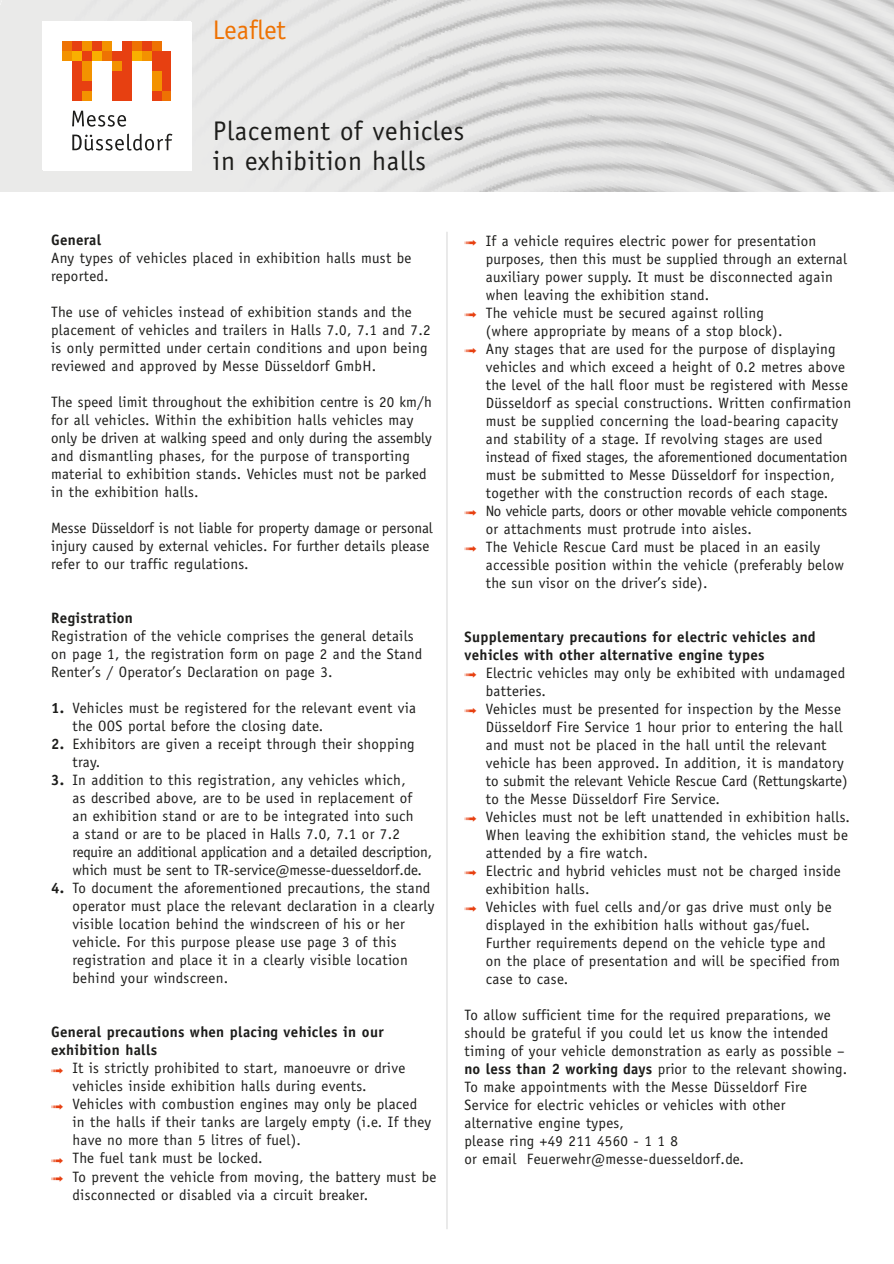
<style>
.page{position:relative;width:894px;height:1264px;background:#fff}
.page>*{position:absolute;margin:0;border:0;box-sizing:border-box;transform-origin:0 0}
.t1{font:27px/30px "Officina Sans";letter-spacing:.025em;color:#1d1d1b}
.t2{font:27px "Officina Sans";color:#ee7203}
.t3{font:15px/18px "Officina Sans";letter-spacing:.02em;color:#1d1d1b}
.t4{font:15px/18px "Officina Sans";color:#1d1d1b}
.t5{font:700 15px/18px "Officina Sans";letter-spacing:.02em;color:#1d1d1b}
.t6{font:15px/18px "Officina Sans";letter-spacing:-.015em;color:#1d1d1b}
.s1{font-weight:700}
.s2{color:#e74011}
</style>
<div class="page">
<div style="left:140px;top:0;width:161px;height:192px;background:#eaeae9"></div>
<img style="left:290px;top:0;width:603px;height:183px">
<img style="left:301px;top:35px;width:162px;height:157px">
<img style="left:452px;top:0;width:441px;height:137px">
<img style="left:463px;top:88px;width:149px;height:104px">
<img style="left:614px;top:0;width:279px;height:89px">
<img style="left:577px;top:123px;width:180px;height:69px">
<img style="left:727px;top:0;width:166px;height:25px">
<img style="left:738px;top:175px;width:155px;height:17px">
<div style="left:43px;top:22px;width:148px;height:148px;background:#fff"></div>
<svg style="left:72px;top:134px;width:100px;height:17px"></svg>
<svg style="left:72px;top:111px;width:54px;height:16px"></svg>
<div style="left:62px;top:51px;width:10px;height:10px;background:#f39200"></div>
<div style="left:72px;top:41px;width:10px;height:10px;background:#e74011"></div>
<div style="left:72px;top:51px;width:10px;height:10px;background:#f9b000"></div>
<div style="left:82px;top:41px;width:10px;height:10px;background:#f39200"></div>
<div style="left:82px;top:51px;width:10px;height:10px;background:#e74011"></div>
<div style="left:92px;top:41px;width:10px;height:10px;background:#e74011"></div>
<div style="left:92px;top:51px;width:10px;height:10px;background:#f9b000"></div>
<div style="left:102px;top:41px;width:10px;height:10px;background:#f39200"></div>
<div style="left:102px;top:51px;width:10px;height:10px;background:#ee7203"></div>
<div style="left:132px;top:41px;width:10px;height:10px;background:#ee7203"></div>
<div style="left:132px;top:51px;width:10px;height:10px;background:#f9b000"></div>
<div style="left:142px;top:41px;width:9px;height:10px;background:#e74011"></div>
<div style="left:142px;top:51px;width:9px;height:10px;background:#f39200"></div>
<div style="left:151px;top:41px;width:10px;height:10px;background:#ee7203"></div>
<div style="left:151px;top:51px;width:10px;height:20px;background:#e74011"></div>
<div style="left:161px;top:51px;width:10px;height:40px;background:#e74011"></div>
<div style="left:72px;top:61px;width:10px;height:40px;background:#e74011"></div>
<div style="left:82px;top:61px;width:10px;height:20px;background:#f39200"></div>
<div style="left:82px;top:81px;width:10px;height:10px;background:#e74011"></div>
<div style="left:82px;top:91px;width:10px;height:10px;background:#f39200"></div>
<div style="left:151px;top:71px;width:10px;height:20px;background:#f39200"></div>
<div style="left:161px;top:91px;width:10px;height:10px;background:#ee7203"></div>
<div style="left:62px;top:41px;width:10px;height:10px;background:#ee7203"></div>
<div style="left:112px;top:51px;width:10px;height:10px;background:#e74011"></div>
<div style="left:112px;top:61px;width:10px;height:10px;background:#f39200"></div>
<div style="left:112px;top:71px;width:10px;height:30px;background:#e74011"></div>
<div style="left:122px;top:41px;width:10px;height:60px;background:#e74011"></div>
<div style="left:151px;top:91px;width:10px;height:10px;background:#e74011"></div>
<hr style="left:446px;top:232px;width:1px;height:997px;background:#dadada">
<h1 class="t2" style="left:213px;top:20px;width:75px">Leaflet</h1>
<h1 class="t1" style="left:213px;top:118px;width:253px">Placement of vehicles in exhibition halls</h1>
<p class="t5" style="left:51px;top:232px;width:52px">General</p>
<p class="t3" style="left:51px;top:250px;width:362px">Any types of vehicles placed in exhibition halls must be reported.</p>
<p class="t3" style="left:51px;top:304px;width:381px">The use of vehicles instead of exhibition stands and the placement of vehicles and trailers in Halls 7.0, 7.1 and 7.2 is only permitted under certain conditions and upon being reviewed and approved by Messe Düsseldorf GmbH.</p>
<p class="t3" style="left:51px;top:394px;width:382px">The speed limit throughout the exhibition centre is 20 km/h for all vehicles. Within the exhibition halls vehicles may only be driven at walking speed and only during the assembly and dismantling phases, for the purpose of transporting material to exhibition stands. Vehicles must not be parked in the exhibition halls.</p>
<p class="t3" style="left:51px;top:520px;width:383px">Messe Düsseldorf is not liable for property damage or personal injury caused by external vehicles. For further details please refer to our traffic regulations.</p>
<p class="t5" style="left:51px;top:610px;width:83px">Registration</p>
<p class="t3" style="left:51px;top:628px;width:372px">Registration of the vehicle comprises the general details on page 1, the registration form on page 2 and the Stand<br>Renter’s / Operator’s Declaration on page 3.</p>
<p class="t3" style="left:72px;top:700px;width:345px;text-indent:-21px"><span class="s1">1.</span> Vehicles must be registered for the relevant event via the OOS portal before the closing date.</p>
<p class="t3" style="left:72px;top:736px;width:343px;text-indent:-21px"><span class="s1">2.</span> Exhibitors are given a receipt through their shopping tray.</p>
<p class="t4" style="left:72px;top:772px;width:361px;text-indent:-21px"><span class="s1">3.</span> In addition to this registration, any vehicles which,<br>as described above, are to be used in replacement of<br>an exhibition stand or are to be integrated into such<br>a stand or are to be placed in Halls 7.0, 7.1 or 7.2 require an additional application and a detailed description, which must be sent to TR-service@messe-duesseldorf.de.</p>
<p class="t3" style="left:72px;top:880px;width:363px;text-indent:-21px"><span class="s1">4.</span> To document the aforementioned precautions, the stand operator must place the relevant declaration in a clearly visible location behind the windscreen of his or her vehicle. For this purpose please use page 3 of this registration and place it in a clearly visible location behind your windscreen.</p>
<p class="t5" style="left:51px;top:1024px;width:334px">General precautions when placing vehicles in our exhibition halls</p>
<p class="t3" style="left:72px;top:1060px;width:334px;text-indent:-21px"><span class="s2">●</span> It is strictly prohibited to start, manoeuvre or drive vehicles inside exhibition halls during events.</p>
<p class="t3" style="left:72px;top:1096px;width:360px;text-indent:-21px"><span class="s2">●</span> Vehicles with combustion engines may only be placed in the halls if their tanks are largely empty (i.e. If they have no more than 5 litres of fuel).</p>
<p class="t3" style="left:51px;top:1150px;width:213px"><span class="s2">●</span> The fuel tank must be locked.</p>
<p class="t3" style="left:72px;top:1168px;width:365px;text-indent:-21px"><span class="s2">●</span> To prevent the vehicle from moving, the battery must be disconnected or disabled via a circuit breaker.</p>
<p class="t3" style="left:485px;top:233px;width:362px;text-indent:-21px"><span class="s2">●</span> If a vehicle requires electric power for presentation purposes, then this must be supplied through an external auxiliary power supply. It must be disconnected again when leaving the exhibition stand.</p>
<p class="t3" style="left:485px;top:305px;width:298px;text-indent:-21px"><span class="s2">●</span> The vehicle must be secured against rolling (where appropriate by means of a stop block).</p>
<p class="t3" style="left:485px;top:341px;width:367px;text-indent:-21px"><span class="s2">●</span> Any stages that are used for the purpose of displaying vehicles and which exceed a height of 0.2 metres above the level of the hall floor must be registered with Messe Düsseldorf as special constructions. Written confirmation must be supplied concerning the load-bearing capacity and stability of a stage. If revolving stages are used instead of fixed stages, the aforementioned documentation must be submitted to Messe Düsseldorf for inspection, together with the construction records of each stage.</p>
<p class="t6" style="left:485px;top:503px;width:363px;text-indent:-21px"><span class="s2">●</span> No vehicle parts, doors or other movable vehicle components or attachments must protrude into aisles.</p>
<p class="t3" style="left:485px;top:539px;width:359px;text-indent:-21px"><span class="s2">●</span> The Vehicle Rescue Card must be placed in an easily accessible position within the vehicle (preferably below the sun visor on the driver’s side).</p>
<p class="t5" style="left:464px;top:629px;width:352px">Supplementary precautions for electric vehicles and vehicles with other alternative engine types</p>
<p class="t3" style="left:485px;top:665px;width:361px;text-indent:-21px"><span class="s2">●</span> Electric vehicles may only be exhibited with undamaged batteries.</p>
<p class="t3" style="left:485px;top:701px;width:363px;text-indent:-21px"><span class="s2">●</span> Vehicles must be presented for inspection by the Messe Düsseldorf Fire Service 1 hour prior to entering the hall and must not be placed in the hall until the relevant vehicle has been approved. In addition, it is mandatory to submit the relevant Vehicle Rescue Card (Rettungskarte) to the Messe Düsseldorf Fire Service.</p>
<p class="t3" style="left:485px;top:809px;width:365px;text-indent:-21px"><span class="s2">●</span> Vehicles must not be left unattended in exhibition halls.<br>When leaving the exhibition stand, the vehicles must be attended by a fire watch.</p>
<p class="t3" style="left:485px;top:863px;width:356px;text-indent:-21px"><span class="s2">●</span> Electric and hybrid vehicles must not be charged inside exhibition halls.</p>
<p class="t3" style="left:485px;top:899px;width:355px;text-indent:-21px"><span class="s2">●</span> Vehicles with fuel cells and/or gas drive must only be displayed in the exhibition halls without gas/fuel.<br>Further requirements depend on the vehicle type and on the place of presentation and will be specified from case to case.</p>
<p class="t3" style="left:464px;top:1007px;width:384px">To allow sufficient time for the required preparations, we should be grateful if you could let us know the intended timing of your vehicle demonstration as early as possible – <span class="s1">no less than 2 working days</span> prior to the relevant showing.<br>To make appointments with the Messe Düsseldorf Fire Service for electric vehicles or vehicles with other alternative engine types,<br>please ring +49 211 4560 - 1 1 8<br>or email Feuerwehr@messe-duesseldorf.de.</p>
</div>
